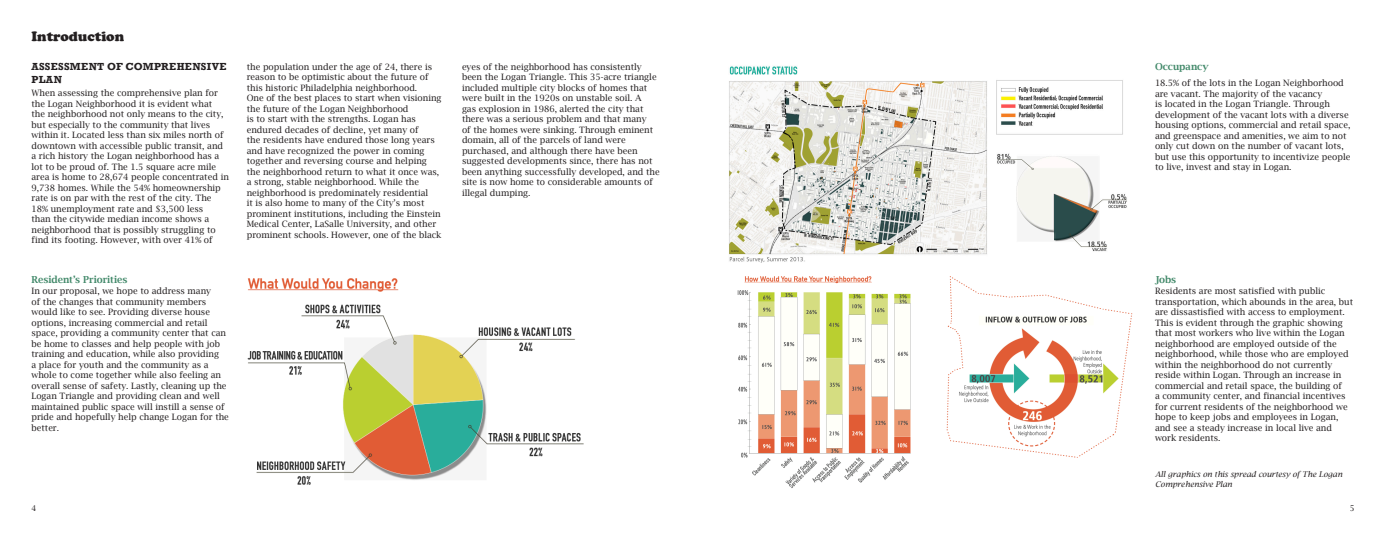
<style>
.page{position:relative;width:1386px;height:536px;background:#fff}
.page>*{position:absolute;margin:0;border:0;box-sizing:border-box;transform-origin:0 0}
.Section_Heading{font:900 14px "Cooper";color:#231f20}
.Subheading{font:700 10.5px/12.6px "Rockwell";letter-spacing:.03em;color:#231f20}
.Body_Text{font:600 9.62px "Lucida Bright";letter-spacing:-.01em;color:#42896a}
.Body_Text-2{font:8.75px/10.5px "Lucida Bright";color:#231f20}
.Captions_and_Citatio{font:italic 7.88px/9.5px "Lucida Bright";color:#231f20}
.t1{font:7.88px "Lucida Bright";color:#231f20}
</style>
<div class="page">
<img style="left:729px;top:66px;width:398px;height:196px">
<img style="left:946px;top:276px;width:187px;height:182px">
<img style="left:737px;top:276px;width:174px;height:212px">
<img style="left:247px;top:278px;width:337px;height:207px">
<p class="Section_Heading" style="left:32px;top:28px;width:94px">Introduction</p>
<p class="Subheading" style="left:32px;top:60px;width:196px">ASSESSMENT OF COMPREHENSIVE<br>PLAN</p>
<p class="Body_Text-2" style="left:32px;top:88px;width:199px">When assessing the comprehensive plan for the Logan Neighborhood it is evident what<br>the neighborhood not only means to the city, but especially to the community that lives within it. Located less than six miles north of downtown with accessible public transit, and a rich history the Logan neighborhood has a lot to be proud of. The 1.5 square acre mile area is home to 28,674 people concentrated in 9,738 homes. While the 54% homeownership rate is on par with the rest of the city. The 18% unemployment rate and $3,500 less<br>than the citywide median income shows a neighborhood that is possibly struggling to find its footing. However, with over 41% of</p>
<p class="Body_Text-2" style="left:247px;top:61px;width:187px">the population under the age of 24, there is reason to be optimistic about the future of this historic Philadelphia neighborhood.</p>
<p class="Body_Text-2" style="left:247px;top:93px;width:196px">One of the best places to start when visioning the future of the Logan Neighborhood<br>is to start with the strengths. Logan has endured decades of decline, yet many of<br>the residents have endured those long years and have recognized the power in coming together and reversing course and helping the neighborhood return to what it once was, a strong, stable neighborhood. While the neighborhood is predominately residential<br>it is also home to many of the City’s most prominent institutions, including the Einstein Medical Center, LaSalle University, and other prominent schools. However, one of the black</p>
<p class="Body_Text-2" style="left:462px;top:61px;width:199px">eyes of the neighborhood has consistently been the Logan Triangle. This 35-acre triangle included multiple city blocks of homes that were built in the 1920s on unstable soil. A<br>gas explosion in 1986, alerted the city that there was a serious problem and that many<br>of the homes were sinking. Through eminent domain, all of the parcels of land were purchased, and although there have been suggested developments since, there has not been anything successfully developed, and the site is now home to considerable amounts of illegal dumping.</p>
<p class="Body_Text" style="left:1155px;top:61px;width:55px">Occupancy</p>
<p class="Body_Text-2" style="left:1155px;top:78px;width:197px">18.5% of the lots in the Logan Neighborhood are vacant. The majority of the vacancy<br>is located in the Logan Triangle. Through development of the vacant lots with a diverse housing options, commercial and retail space, and greenspace and amenities, we aim to not only cut down on the number of vacant lots, but use this opportunity to incentivize people to live, invest and stay in Logan.</p>
<p class="Body_Text" style="left:32px;top:274px;width:97px">Resident’s Priorities</p>
<p class="Body_Text" style="left:1155px;top:274px;width:23px">Jobs</p>
<p class="Body_Text-2" style="left:32px;top:286px;width:199px">In our proposal, we hope to address many<br>of the changes that community members would like to see. Providing diverse house options, increasing commercial and retail space, providing a community center that can be home to classes and help people with job training and education, while also providing<br>a place for youth and the community as a whole to come together while also feeling an overall sense of safety. Lastly, cleaning up the Logan Triangle and providing clean and well maintained public space will instill a sense of pride and hopefully help change Logan for the better.</p>
<p class="Body_Text-2" style="left:1155px;top:286px;width:200px">Residents are most satisfied with public transportation, which abounds in the area, but are dissastisfied with access to employment.</p>
<p class="Body_Text-2" style="left:1155px;top:317px;width:195px">This is evident through the graphic showing that most workers who live within the Logan neighborhood are employed outside of the neighborhood, while those who are employed within the neighborhood do not currently reside within Logan. Through an increase in commercial and retail space, the building of a community center, and financial incentives for current residents of the neighborhood we hope to keep jobs and employees in Logan, and see a steady increase in local live and work residents.</p>
<p class="Captions_and_Citatio" style="left:1155px;top:469px;width:189px">All graphics on this spread courtesy of The Logan<br>Comprehensive Plan</p>
<p class="t1" style="left:32px;top:503px;width:6px">4</p>
<p class="t1" style="left:1350px;top:503px;width:6px">5</p>
</div>
